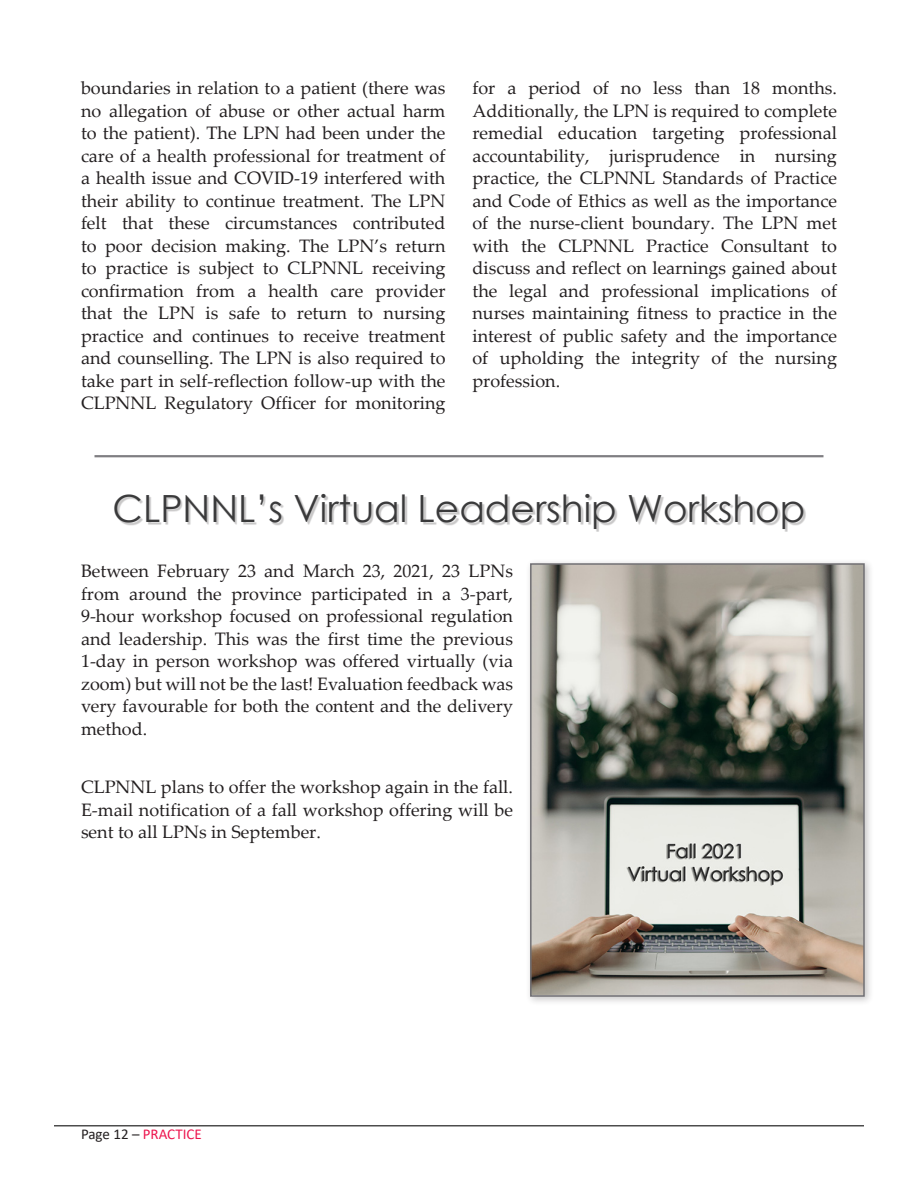
<style>
.page{position:relative;width:918px;height:1188px;background:#fff}
.page>*{position:absolute;margin:0;border:0;box-sizing:border-box;transform-origin:0 0}
.body{font:37.5px "Century Gothic";color:#3a3a3b}
.body-2{font:18px/22.5px "Palatino Linotype";color:#231f20;text-align:justify}
.t1{font:15px "Calibri";color:#ed154e}
.s1{color:#231f20}
</style>
<div class="page">
<hr style="left:54px;top:1125px;width:810px;height:1px;background:#4d4d4d">
<hr style="left:94px;top:455px;width:730px;height:2px;background:#717074">
<div style="left:116px;top:496px;width:690px;height:36px;background:#231f20;opacity:.25"></div>
<div style="left:525px;top:559px;width:349px;height:447px;background:#231f20;opacity:.25"></div>
<img style="left:533px;top:566px;width:329px;height:428px">
<div style="left:530px;top:563px;width:335px;height:434px;border:2px solid #717074"></div>
<p class="body-2" style="left:81px;top:76px;width:366px">boundaries in relation to a patient (there was no allegation of abuse or other actual harm to the patient). The LPN had been under the care of a health professional for treatment of a health issue and COVID-19 interfered with their ability to continue treatment. The LPN felt that these circumstances contributed to poor decision making. The LPN’s return to practice is subject to CLPNNL receiving confirmation from a health care provider that the LPN is safe to return to nursing practice and continues to receive treatment and counselling. The LPN is also required to take part in self-reflection follow-up with the CLPNNL Regulatory Officer for monitoring</p>
<p class="body-2" style="left:472px;top:76px;width:366px">for a period of no less than 18 months.<br>Additionally, the LPN is required to complete remedial education targeting professional accountability, jurisprudence in nursing practice, the CLPNNL Standards of Practice and Code of Ethics as well as the importance of the nurse-client boundary. The LPN met with the CLPNNL Practice Consultant to discuss and reflect on learnings gained about the legal and professional implications of nurses maintaining fitness to practice in the interest of public safety and the importance of upholding the integrity of the nursing profession.</p>
<p class="body" style="left:113px;top:482px;width:694px">CLPNNL’s Virtual Leadership Workshop</p>
<p class="body-2" style="left:81px;top:559px;width:434px">Between February 23 and March 23, 2021, 23 LPNs from around the province participated in a 3-part, 9-hour workshop focused on professional regulation and leadership. This was the first time the previous 1-day in person workshop was offered virtually (via zoom) but will not be the last! Evaluation feedback was very favourable for both the content and the delivery method.</p>
<p class="body-2" style="left:81px;top:775px;width:434px">CLPNNL plans to offer the workshop again in the fall.<br>E-mail notification of a fall workshop offering will be sent to all LPNs in September.</p>
<p class="t1" style="left:81px;top:1124px;width:122px"><span class="s1">Page 12 –</span> PRACTICE</p>
</div>
